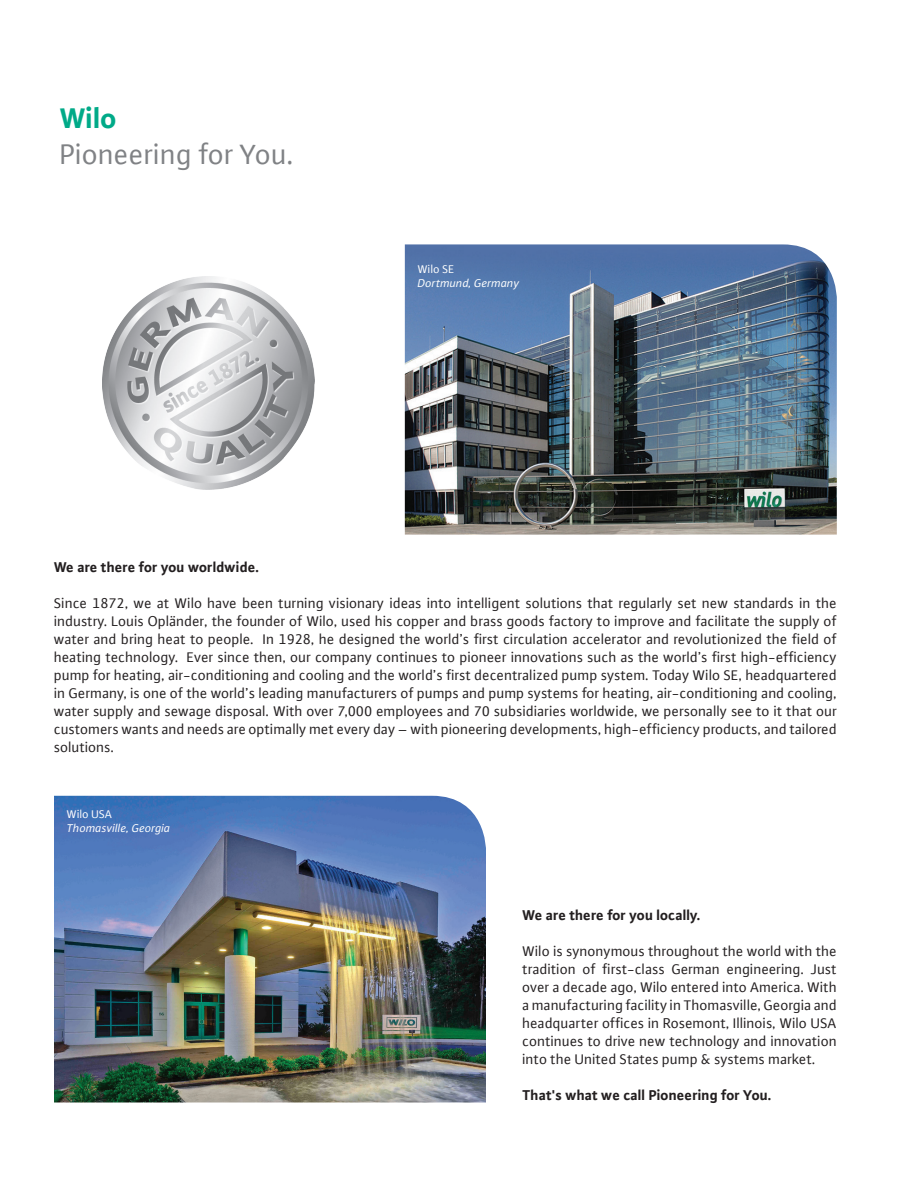
<style>
.page{position:relative;width:918px;height:1188px;background:#fff}
.page>*{position:absolute;margin:0;border:0;box-sizing:border-box;transform-origin:0 0}
.t1{font:30px "WILO Plus FM";color:#808285}
.t2{font:700 30px "WILO Plus FM";color:#0a8}
.t3{font:15px/18px "WILO Plus FM";color:#231f20;text-align:justify}
.t4{font:700 15px "WILO Plus FM";color:#231f20}
.t5{font:italic 12px "WILO Plus FM";color:#fff}
.t6{font:12px "WILO Plus FM";color:#fff}
</style>
<div class="page">
<img style="left:405px;top:244px;width:432px;height:291px">
<img style="left:54px;top:796px;width:432px;height:306px">
<img style="left:102px;top:276px;width:213px;height:213px">
<h1 class="t2" style="left:60px;top:98px;width:58px">Wilo</h1>
<h1 class="t1" style="left:60px;top:135px;width:236px">Pioneering for You.</h1>
<p class="t6" style="left:418px;top:261px;width:38px">Wilo SE</p>
<p class="t5" style="left:418px;top:276px;width:103px">Dortmund, Germany</p>
<p class="t4" style="left:54px;top:557px;width:207px">We are there for you worldwide.</p>
<p class="t3" style="left:54px;top:594px;width:784px">Since 1872, we at Wilo have been turning visionary ideas into intelligent solutions that regularly set new standards in the industry. Louis Opländer, the founder of Wilo, used his copper and brass goods factory to improve and facilitate the supply of water and bring heat to people. In 1928, he designed the world’s first circulation accelerator and revolutionized the field of heating technology. Ever since then, our company continues to pioneer innovations such as the world’s first high-efficiency pump for heating, air-conditioning and cooling and the world’s first decentralized pump system. Today Wilo SE, headquartered in Germany, is one of the world’s leading manufacturers of pumps and pump systems for heating, air-conditioning and cooling, water supply and sewage disposal. With over 7,000 employees and 70 subsidiaries worldwide, we personally see to it that our customers wants and needs are optimally met every day – with pioneering developments, high-efficiency products, and tailored solutions.</p>
<p class="t6" style="left:67px;top:806px;width:47px">Wilo USA</p>
<p class="t5" style="left:67px;top:821px;width:105px">Thomasville, Georgia</p>
<p class="t4" style="left:523px;top:905px;width:180px">We are there for you locally.</p>
<p class="t3" style="left:523px;top:942px;width:316px">Wilo is synonymous throughout the world with the tradition of first-class German engineering. Just over a decade ago, Wilo entered into America. With a manufacturing facility in Thomasville, Georgia and headquarter offices in Rosemont, Illinois, Wilo USA continues to drive new technology and innovation into the United States pump &amp; systems market.</p>
<p class="t4" style="left:523px;top:1085px;width:251px">That's what we call Pioneering for You.</p>
</div>
